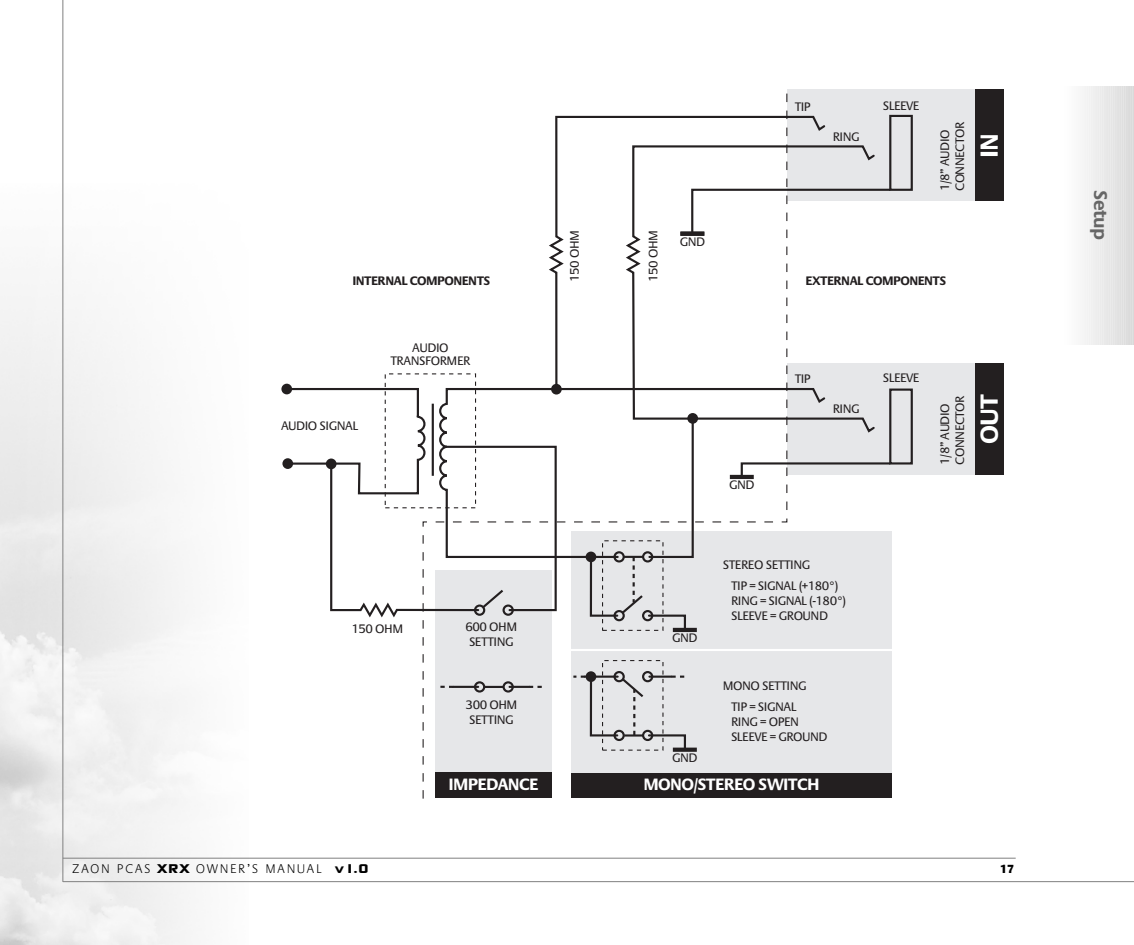
<style>
.page{position:relative;width:1134px;height:945px;background:#fff}
.page>*{position:absolute;margin:0;border:0;box-sizing:border-box;transform-origin:0 0}
.t1{font:700 25.72px "Praxis";color:#fff}
.t2{font:700 19.25px "Praxis";letter-spacing:-.03em;color:#666}
.t3{font:700 17.15px "Praxis";letter-spacing:-.04em;color:#fff}
.t4{font:300 13.12px "Praxis";letter-spacing:.16em;color:#000}
.t5{font:12.78px/15px "Praxis";letter-spacing:-.04em;color:#231f20}
.t6{font:700 12.78px "Praxis";letter-spacing:-.04em;color:#231f20}
.t7{font:800 12.25px "Praxis";color:#000}
.s1{font-family:"Dicot";font-weight:700;font-size:12.25px}
</style>
<div class="page">
<img style="left:1px;top:120px;width:247px;height:825px">
<hr style="left:63px;top:858px;width:953px;height:1px;background:#808080">
<hr style="left:1132px;top:87px;width:2px;height:257px;background:#d9d9d9">
<hr style="left:1130px;top:87px;width:3px;height:257px;background:#dadada">
<hr style="left:1126px;top:87px;width:4px;height:257px;background:#dcdcdc">
<hr style="left:1123px;top:87px;width:3px;height:257px;background:#dedede">
<hr style="left:1121px;top:87px;width:3px;height:257px;background:#dfdfdf">
<hr style="left:1119px;top:87px;width:3px;height:257px;background:#e0e0e0">
<hr style="left:1115px;top:87px;width:4px;height:257px;background:#e2e2e2">
<hr style="left:1112px;top:87px;width:3px;height:257px;background:#e4e4e4">
<hr style="left:1110px;top:87px;width:3px;height:257px;background:#e5e5e5">
<hr style="left:1108px;top:87px;width:3px;height:257px;background:#e6e6e6">
<hr style="left:1104px;top:87px;width:4px;height:257px;background:#e8e8e8">
<hr style="left:1101px;top:87px;width:3px;height:257px;background:#eaeaea">
<hr style="left:1099px;top:87px;width:3px;height:257px;background:#ebebeb">
<hr style="left:1097px;top:87px;width:3px;height:257px;background:#ececec">
<hr style="left:1093px;top:87px;width:4px;height:257px;background:#eee">
<hr style="left:1090px;top:87px;width:3px;height:257px;background:#f0f0f0">
<hr style="left:1088px;top:87px;width:3px;height:257px;background:#f1f1f1">
<hr style="left:1086px;top:87px;width:3px;height:257px;background:#f2f2f2">
<hr style="left:1082px;top:87px;width:4px;height:257px;background:#f4f4f4">
<hr style="left:1079px;top:87px;width:3px;height:257px;background:#f6f6f6">
<hr style="left:1077px;top:87px;width:3px;height:257px;background:#f7f7f7">
<hr style="left:1075px;top:87px;width:3px;height:257px;background:#f8f8f8">
<hr style="left:1071px;top:87px;width:4px;height:257px;background:#fafafa">
<hr style="left:63px;top:0;width:1px;height:882px;background:#808080">
<hr style="left:63px;top:881px;width:1071px;height:1px;background:#808080">
<div style="left:975px;top:363px;width:29px;height:112px;background:#231f20"></div>
<div style="left:787px;top:363px;width:188px;height:112px;background:#e6e7e9"></div>
<div style="left:975px;top:89px;width:29px;height:112px;background:#231f20"></div>
<div style="left:787px;top:89px;width:188px;height:112px;background:#e6e7e9"></div>
<div style="left:571px;top:772px;width:321px;height:26px;background:#231f20"></div>
<div style="left:571px;top:531px;width:321px;height:241px;background:#e6e7e9"></div>
<div style="left:889px;top:115px;width:24px;height:76px;border:2px solid #231f20"></div>
<svg style="left:827px;top:462px;width:62px;height:3px"></svg>
<div style="left:889px;top:389px;width:24px;height:76px;border:2px solid #231f20"></div>
<svg style="left:788px;top:145px;width:89px;height:288px"></svg>
<svg style="left:788px;top:387px;width:39px;height:78px"></svg>
<svg style="left:289px;top:387px;width:133px;height:230px"></svg>
<div style="left:281px;top:384px;width:11px;height:10px;background:#231f20;border-radius:50%"></div>
<div style="left:282px;top:458px;width:11px;height:11px;background:#231f20;border-radius:50%"></div>
<svg style="left:422px;top:93px;width:366px;height:706px"></svg>
<div style="left:474px;top:681px;width:11px;height:12px;border:2px solid #231f20;border-radius:50%"></div>
<div style="left:503px;top:681px;width:11px;height:12px;border:2px solid #231f20;border-radius:50%"></div>
<hr style="left:484px;top:686px;width:20px;height:2px;background:#231f20">
<hr style="left:453px;top:686px;width:25px;height:2px;background:#231f20">
<svg style="left:440px;top:686px;width:13px;height:2px"></svg>
<svg style="left:510px;top:686px;width:32px;height:2px"></svg>
<div style="left:586px;top:671px;width:10px;height:11px;background:#231f20;border-radius:50%"></div>
<div style="left:613px;top:671px;width:12px;height:11px;border:2px solid #231f20;border-radius:50%"></div>
<div style="left:642px;top:671px;width:11px;height:11px;border:2px solid #231f20;border-radius:50%"></div>
<div style="left:602px;top:660px;width:62px;height:91px;border:1px dashed #231f20"></div>
<svg style="left:688px;top:748px;width:9px;height:4px"></svg>
<svg style="left:589px;top:421px;width:106px;height:211px"></svg>
<svg style="left:573px;top:676px;width:115px;height:76px"></svg>
<hr style="left:568px;top:649px;width:327px;height:2px;background:#fff">
<p class="t5" style="left:795px;top:99px;width:17px">TIP</p>
<p class="t5" style="left:833px;top:129px;width:28px">RING</p>
<p class="t5" style="left:883px;top:98px;width:38px">SLEEVE</p>
<p class="t5" style="left:937px;top:191px;width:71px;rotate:-90deg">1/8” AUDIO<br>CONNECTOR</p>
<p class="t5" style="left:567px;top:282px;width:53px;rotate:-90deg">150 OHM</p>
<p class="t5" style="left:646px;top:282px;width:53px;rotate:-90deg">150 OHM</p>
<p class="t5" style="left:680px;top:234px;width:27px">GND</p>
<p class="t6" style="left:352px;top:273px;width:140px">INTERNAL COMPONENTS</p>
<p class="t6" style="left:806px;top:273px;width:142px">EXTERNAL COMPONENTS</p>
<h1 class="t1" style="left:974px;top:158px;width:26px;rotate:-90deg">IN</h1>
<p class="t5" style="left:390px;top:341px;width:82px;line-height:12.8px;text-align:center">AUDIO<br>TRANSFORMER</p>
<p class="t5" style="left:795px;top:371px;width:17px">TIP</p>
<p class="t5" style="left:883px;top:370px;width:38px">SLEEVE</p>
<p class="t5" style="left:281px;top:418px;width:79px">AUDIO SIGNAL</p>
<p class="t5" style="left:351px;top:621px;width:53px">150 OHM</p>
<p class="t4" style="left:72px;top:861px;width:297px">ZAON PCAS <span class="s1">XRX</span> OWNER’S MANUAL <span class="s1">v1.0</span></p>
<p class="t5" style="left:465px;top:620px;width:53px">600 OHM<br>SETTING</p>
<p class="t5" style="left:466px;top:698px;width:53px">300 OHM<br>SETTING</p>
<h3 class="t3" style="left:448px;top:774px;width:91px">IMPEDANCE</h3>
<p class="t5" style="left:729px;top:477px;width:27px">GND</p>
<p class="t5" style="left:833px;top:401px;width:28px">RING</p>
<p class="t5" style="left:672px;top:630px;width:27px">GND</p>
<p class="t5" style="left:672px;top:750px;width:27px">GND</p>
<p class="t5" style="left:731px;top:553px;width:109px;line-height:21.3px;text-indent:-8px">STEREO SETTING<br>TIP = SIGNAL (+180°)</p>
<p class="t5" style="left:731px;top:593px;width:117px">RING = SIGNAL (-180°)<br>SLEEVE = GROUND</p>
<p class="t5" style="left:723px;top:675px;width:85px;line-height:21.3px;text-align:center">MONO SETTING<br>TIP = SIGNAL</p>
<p class="t5" style="left:731px;top:714px;width:98px">RING = OPEN<br>SLEEVE = GROUND</p>
<h3 class="t3" style="left:644px;top:774px;width:178px">MONO/STEREO SWITCH</h3>
<p class="t5" style="left:937px;top:465px;width:71px;rotate:-90deg">1/8” AUDIO<br>CONNECTOR</p>
<h1 class="t1" style="left:974px;top:444px;width:51px;rotate:-90deg">OUT</h1>
<p class="t7" style="left:1000px;top:862px;width:15px">17</p>
<h2 class="t2" style="left:1112px;top:190px;width:52px;rotate:90deg">Setup</h2>
</div>
